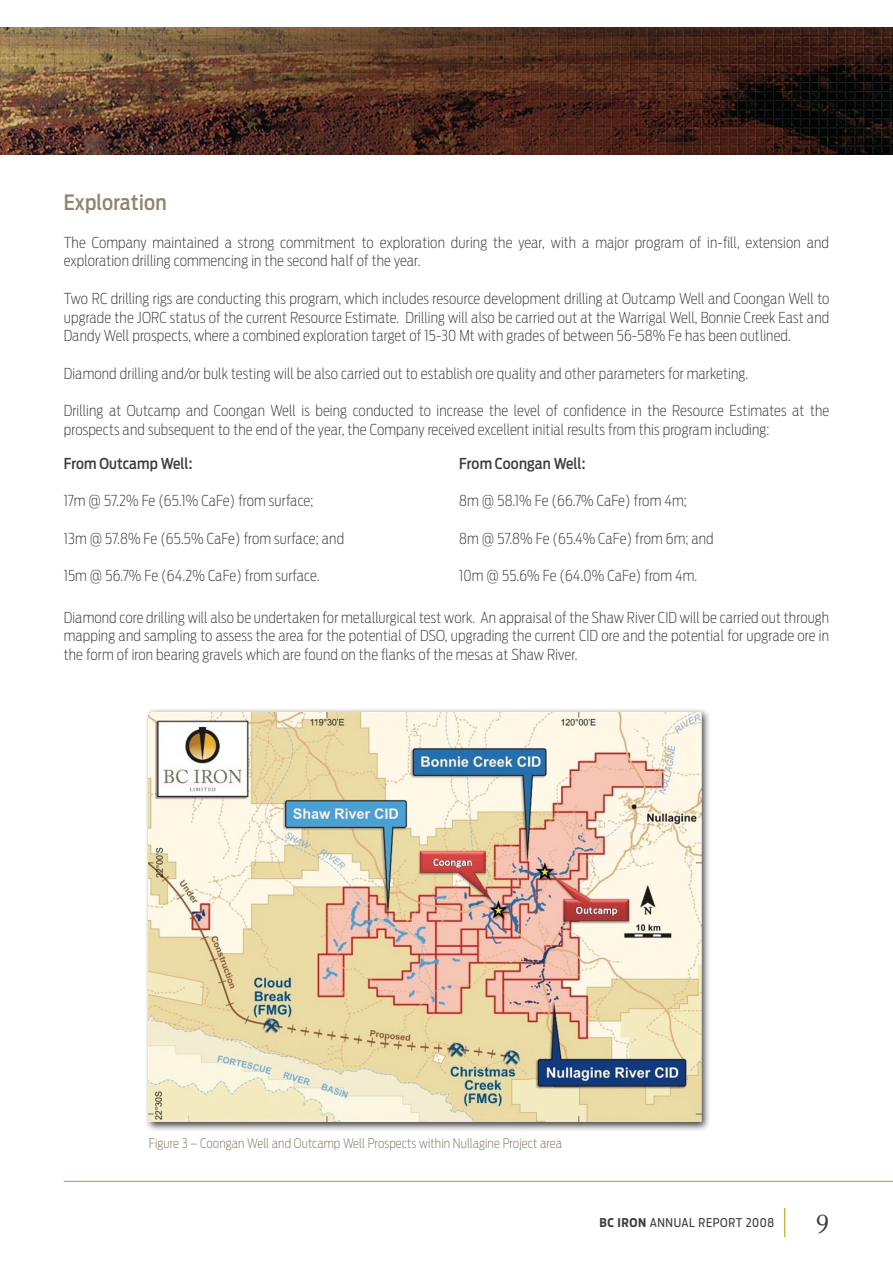
<style>
.page{position:relative;width:893px;height:1263px;background:#fff}
.page>*{position:absolute;margin:0;border:0;box-sizing:border-box;transform-origin:0 0}
.t1{font:27px "Adobe Caslon Pro";color:#3e3e40}
.t2{font:500 21px "Antenna Cond";color:#91846d}
.t3{font:200 15px/18.8px "Antenna Cond";letter-spacing:.01em;color:#3e3e40}
.t4{font:500 15px "Antenna Cond";color:#3e3e40}
.t5{font:200 13.05px "Antenna Cond";letter-spacing:.01em;color:#857860}
.t6{font:12px "Antenna Cond";letter-spacing:.05em;color:#3e3e40}
.s1{font-weight:700}
</style>
<div class="page">
<img style="left:0;top:27px;width:893px;height:128px">
<svg style="left:784px;top:1208px;width:1px;height:29px"></svg>
<hr style="left:64px;top:1181px;width:829px;height:1px;background:#cc9000">
<div style="left:145px;top:708px;width:565px;height:423px;background:#000;opacity:.75"></div>
<img style="left:149px;top:712px;width:552px;height:410px">
<p class="t2" style="left:64px;top:190px;width:104px">Exploration</p>
<p class="t3" style="left:64px;top:233px;width:767px">The Company maintained a strong commitment to exploration during the year, with a major program of in-fill, extension and exploration drilling commencing in the second half of the year.</p>
<p class="t3" style="left:64px;top:289px;width:767px;text-align:justify">Two RC drilling rigs are conducting this program, which includes resource development drilling at Outcamp Well and Coongan Well to upgrade the JORC status of the current Resource Estimate. Drilling will also be carried out at the Warrigal Well, Bonnie Creek East and Dandy Well prospects, where a combined exploration target of 15-30 Mt with grades of between 56-58% Fe has been outlined.</p>
<p class="t3" style="left:64px;top:364px;width:686px">Diamond drilling and/or bulk testing will be also carried out to establish ore quality and other parameters for marketing.</p>
<p class="t3" style="left:64px;top:402px;width:767px">Drilling at Outcamp and Coongan Well is being conducted to increase the level of confidence in the Resource Estimates at the prospects and subsequent to the end of the year, the Company received excellent initial results from this program including:</p>
<p class="t4" style="left:64px;top:454px;width:130px">From Outcamp Well:</p>
<p class="t4" style="left:459px;top:454px;width:128px">From Coongan Well:</p>
<p class="t3" style="left:64px;top:491px;width:251px">17m @ 57.2% Fe (65.1% CaFe) from surface;</p>
<p class="t3" style="left:459px;top:491px;width:229px">8m @ 58.1% Fe (66.7% CaFe) from 4m;</p>
<p class="t3" style="left:64px;top:529px;width:282px">13m @ 57.8% Fe (65.5% CaFe) from surface; and</p>
<p class="t3" style="left:459px;top:529px;width:256px">8m @ 57.8% Fe (65.4% CaFe) from 6m; and</p>
<p class="t3" style="left:64px;top:566px;width:257px">15m @ 56.7% Fe (64.2% CaFe) from surface.</p>
<p class="t3" style="left:459px;top:566px;width:239px">10m @ 55.6% Fe (64.0% CaFe) from 4m.</p>
<p class="t3" style="left:64px;top:608px;width:767px;text-align:justify">Diamond core drilling will also be undertaken for metallurgical test work. An appraisal of the Shaw River CID will be carried out through mapping and sampling to assess the area for the potential of DSO, upgrading the current CID ore and the potential for upgrade ore in the form of iron bearing gravels which are found on the flanks of the mesas at Shaw River.</p>
<p class="t5" style="left:149px;top:1135px;width:415px">Figure 3 – Coongan Well and Outcamp Well Prospects within Nullagine Project area</p>
<p class="t6" style="left:599px;top:1216px;width:176px"><span class="s1">BC IRON</span> ANNUAL REPORT 2008</p>
<p class="t1" style="left:816px;top:1207px;width:15px">9</p>
</div>
